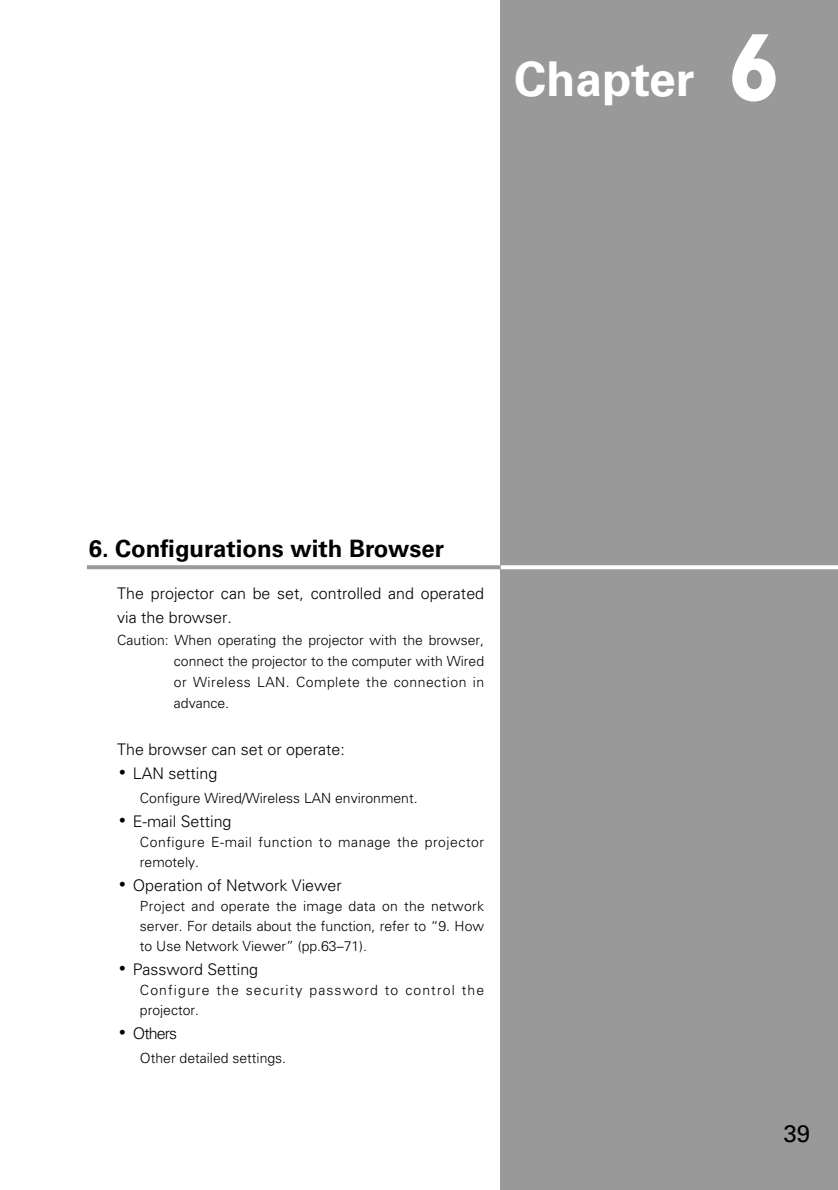
<style>
.page{position:relative;width:838px;height:1190px;background:#fff}
.page>*{position:absolute;margin:0;border:0;box-sizing:border-box;transform-origin:0 0}
.t1{font:700 96px "Gill Sans";color:#fff}
.t2{font:700 48px "Univers";color:#fff}
.t3{font:700 24px "Univers";color:#000}
.t4{font:24px "Univers";color:#000}
.t5{font:300 16px/24px "Univers";color:#000}
.t6{font:300 14px/21px "Univers";color:#000;text-align:justify}
.t7{font:300 14px/20px "Univers";letter-spacing:.04em;color:#000}
.t8{font:300 14px/20px "Univers";letter-spacing:.08em;color:#000}
.s1{font-family:"Gill Sans";font-style:italic;font-size:20px}
</style>
<div class="page">
<div style="left:501px;top:0;width:337px;height:1190px;background:#999"></div>
<svg style="left:501px;top:565px;width:337px;height:4px"></svg>
<svg style="left:87px;top:565px;width:414px;height:4px;background:#9f9f9f"></svg>
<h2 class="t2" style="left:514px;top:62px;width:182px">Chapter</h2>
<h1 class="t1" style="left:728px;top:35px;width:54px">6</h1>
<h3 class="t3" style="left:89px;top:539px;width:357px">6. Configurations with Browser</h3>
<p class="t5" style="left:117px;top:582px;width:368px">The projector can be set, controlled and operated via the browser.</p>
<p class="t6" style="left:174px;top:631px;width:312px;text-indent:-57px">Caution: When operating the projector with the browser, connect the projector to the computer with Wired or Wireless LAN. Complete the connection in advance.</p>
<p class="t5" style="left:117px;top:738px;width:229px">The browser can set or operate:</p>
<p class="t5" style="left:117px;top:762px;width:102px"><span class="s1">•</span> LAN setting</p>
<p class="t6" style="left:140px;top:788px;width:279px">Configure Wired/Wireless LAN environment.</p>
<p class="t5" style="left:117px;top:810px;width:116px"><span class="s1">•</span> E-mail Setting</p>
<p class="t7" style="left:140px;top:833px;width:346px">Configure E-mail function to manage the projector remotely.</p>
<p class="t5" style="left:117px;top:874px;width:226px"><span class="s1">•</span> Operation of Network Viewer</p>
<p class="t6" style="left:140px;top:897px;width:346px;line-height:20px">Project and operate the image data on the network server. For details about the function, refer to “9. How to Use Network Viewer” (pp.63–71).</p>
<p class="t5" style="left:117px;top:958px;width:142px"><span class="s1">•</span> Password Setting</p>
<p class="t8" style="left:140px;top:981px;width:346px">Configure the security password to control the projector.</p>
<p class="t5" style="left:117px;top:1022px;width:61px"><span class="s1">•</span> Others</p>
<p class="t6" style="left:140px;top:1048px;width:148px">Other detailed settings.</p>
<h3 class="t4" style="left:783px;top:1124px;width:28px">39</h3>
</div>
